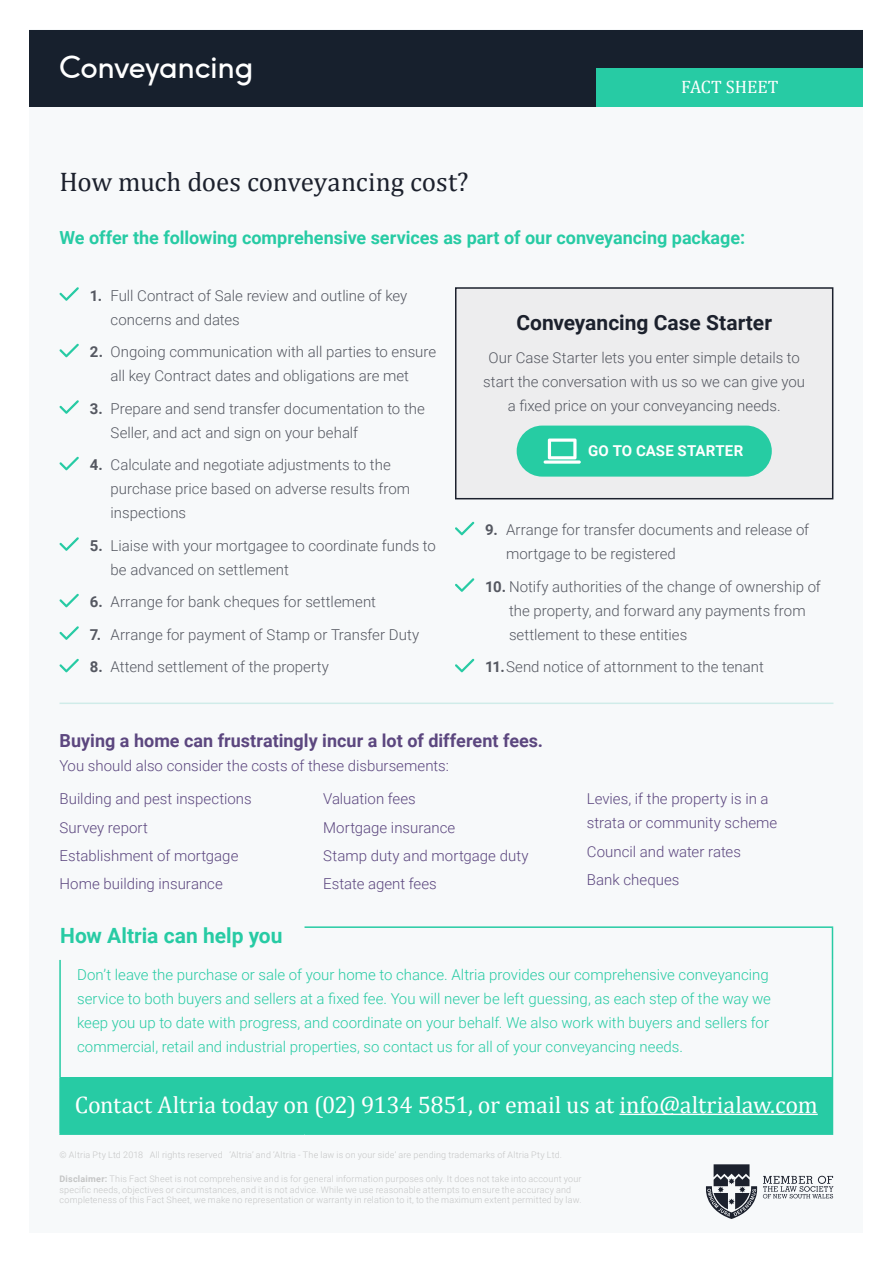
<style>
.page{position:relative;width:893px;height:1263px;background:#fff}
.page>*{position:absolute;margin:0;border:0;box-sizing:border-box;transform-origin:0 0}
.t1{font:30px "F37 Ginger";letter-spacing:-.015em;color:#fff}
.Body_Copy{font:27px "Cambria";letter-spacing:-.005em;color:#1c212d}
.Heading_-_Cambria{font:24px "Cambria";letter-spacing:-.01em;color:#fff}
.t2{font:700 21px "Roboto";color:#1c212d}
.t3{font:700 21px "Roboto";color:#27cba4}
.Body_Copy-2{font:700 18px "Roboto";color:#27cba4}
.Body_Copy-3{font:700 18px "Roboto";color:#5c477f}
.t4{font:18px "Cambria";color:#fff}
.Body_Copy-4{font:300 15px/24px "Roboto";color:#555861}
.Body_Copy-5{font:300 15px/24px "Roboto";color:#27cba4}
.Body_Copy-6{font:300 15px/24px "Roboto";color:#5c477f}
.Body_Copy-7{font:700 15px "Roboto";letter-spacing:.01em;color:#fff}
.Body_Copy-8{font:300 9px/10.8px "Roboto";letter-spacing:.02em;color:#c4c5c5}
.s1{font-weight:700}
</style>
<div class="page">
<div style="left:30px;top:30px;width:833px;height:1203px;background:#f7f9fa"></div>
<div style="left:30px;top:30px;width:833px;height:76px;background:#17202d"></div>
<div style="left:597px;top:68px;width:266px;height:38px;background:#27cba4"></div>
<svg style="left:705px;top:1164px;width:128px;height:55px"></svg>
<svg style="left:59px;top:287px;width:20px;height:14px"></svg>
<svg style="left:59px;top:344px;width:20px;height:13px"></svg>
<svg style="left:59px;top:400px;width:20px;height:14px"></svg>
<svg style="left:59px;top:457px;width:20px;height:13px"></svg>
<svg style="left:59px;top:537px;width:20px;height:14px"></svg>
<svg style="left:59px;top:594px;width:20px;height:13px"></svg>
<svg style="left:59px;top:626px;width:20px;height:14px"></svg>
<svg style="left:59px;top:659px;width:20px;height:13px"></svg>
<svg style="left:455px;top:522px;width:19px;height:13px"></svg>
<svg style="left:455px;top:578px;width:19px;height:14px"></svg>
<svg style="left:455px;top:659px;width:19px;height:13px"></svg>
<div style="left:60px;top:1077px;width:772px;height:57px;background:#27cba4"></div>
<hr style="left:305px;top:926px;width:528px;height:2px;background:#27cba4">
<hr style="left:832px;top:928px;width:1px;height:32px;background:#27cba4">
<hr style="left:832px;top:960px;width:1px;height:117px;background:#27cba4">
<hr style="left:832px;top:1077px;width:1px;height:56px;background:#27cba4">
<hr style="left:59px;top:960px;width:2px;height:117px;background:#27cba4">
<hr style="left:59px;top:1077px;width:2px;height:56px;background:#27cba4">
<hr style="left:59px;top:1133px;width:246px;height:2px;background:#27cba4">
<hr style="left:305px;top:1133px;width:528px;height:2px;background:#27cba4">
<hr style="left:619px;top:1114px;width:199px;height:1px;background:#fff">
<hr style="left:60px;top:702px;width:773px;height:2px;background:#d0ece9">
<div style="left:456px;top:288px;width:377px;height:211px;background:#ededee"></div>
<div style="left:455px;top:287px;width:378px;height:212px;border:2px solid #1c212d"></div>
<div style="left:517px;top:426px;width:255px;height:51px;background:#26cca3;border-radius:26px"></div>
<svg style="left:544px;top:460px;width:37px;height:4px"></svg>
<svg style="left:548px;top:438px;width:29px;height:21px"></svg>
<p class="t1" style="left:60px;top:48px;width:195px">Conveyancing</p>
<p class="t4" style="left:681px;top:76px;width:99px">FACT SHEET</p>
<p class="Body_Copy" style="left:60px;top:166px;width:410px">How much does conveyancing cost?</p>
<p class="Body_Copy-2" style="left:60px;top:225px;width:687px">We offer the following comprehensive services as part of our conveyancing package:</p>
<p class="Body_Copy-4" style="left:111px;top:283px;width:298px;text-indent:-21px"><span class="s1">1.</span> Full Contract of Sale review and outline of key concerns and dates</p>
<p class="Body_Copy-4" style="left:90px;top:339px;width:348px;text-align:center"><span class="s1">2.</span> Ongoing communication with all parties to ensure all key Contract dates and obligations are met</p>
<p class="Body_Copy-4" style="left:111px;top:396px;width:316px;text-indent:-21px"><span class="s1">3.</span> Prepare and send transfer documentation to the<br>Seller, and act and sign on your behalf</p>
<p class="Body_Copy-4" style="left:111px;top:452px;width:301px;text-indent:-21px"><span class="s1">4.</span> Calculate and negotiate adjustments to the purchase price based on adverse results from inspections</p>
<p class="Body_Copy-4" style="left:111px;top:533px;width:327px;text-indent:-21px"><span class="s1">5.</span> Liaise with your mortgagee to coordinate funds to be advanced on settlement</p>
<p class="Body_Copy-4" style="left:90px;top:589px;width:288px"><span class="s1">6.</span> Arrange for bank cheques for settlement</p>
<p class="Body_Copy-4" style="left:90px;top:622px;width:331px"><span class="s1">7.</span> Arrange for payment of Stamp or Transfer Duty</p>
<p class="Body_Copy-4" style="left:90px;top:654px;width:241px"><span class="s1">8.</span> Attend settlement of the property</p>
<p class="t2" style="left:516px;top:308px;width:257px">Conveyancing Case Starter</p>
<p class="Body_Copy-4" style="left:483px;top:345px;width:323px;text-align:center">Our Case Starter lets you enter simple details to start the conversation with us so we can give you a fixed price on your conveyancing needs.</p>
<p class="Body_Copy-7" style="left:588px;top:440px;width:156px">GO TO CASE STARTER</p>
<p class="Body_Copy-4" style="left:506px;top:517px;width:305px;text-indent:-21px"><span class="s1">9.</span> Arrange for transfer documents and release of mortgage to be registered</p>
<p class="Body_Copy-4" style="left:509px;top:574px;width:313px;text-indent:-24px"><span class="s1">10.</span> Notify authorities of the change of ownership of the property, and forward any payments from settlement to these entities</p>
<p class="Body_Copy-4" style="left:485px;top:654px;width:280px"><span class="s1">11.</span>Send notice of attornment to the tenant</p>
<p class="Body_Copy-3" style="left:60px;top:727px;width:485px">Buying a home can frustratingly incur a lot of different fees.</p>
<p class="Body_Copy-6" style="left:60px;top:753px;width:391px">You should also consider the costs of these disbursements:</p>
<p class="Body_Copy-6" style="left:60px;top:786px;width:194px">Building and pest inspections</p>
<p class="Body_Copy-6" style="left:60px;top:815px;width:90px">Survey report</p>
<p class="Body_Copy-6" style="left:60px;top:843px;width:180px">Establishment of mortgage</p>
<p class="Body_Copy-6" style="left:60px;top:871px;width:165px">Home building insurance</p>
<p class="Body_Copy-6" style="left:323px;top:786px;width:94px">Valuation fees</p>
<p class="Body_Copy-6" style="left:323px;top:815px;width:134px">Mortgage insurance</p>
<p class="Body_Copy-6" style="left:323px;top:843px;width:207px">Stamp duty and mortgage duty</p>
<p class="Body_Copy-6" style="left:323px;top:871px;width:115px">Estate agent fees</p>
<p class="Body_Copy-6" style="left:587px;top:786px;width:192px">Levies, if the property is in a strata or community scheme</p>
<p class="Body_Copy-6" style="left:587px;top:839px;width:156px">Council and water rates</p>
<p class="Body_Copy-6" style="left:587px;top:867px;width:94px">Bank cheques</p>
<p class="t3" style="left:60px;top:921px;width:224px">How Altria can help you</p>
<p class="Body_Copy-5" style="left:77px;top:962px;width:695px">Don’t leave the purchase or sale of your home to chance. Altria provides our comprehensive conveyancing service to both buyers and sellers at a fixed fee. You will never be left guessing, as each step of the way we keep you up to date with progress, and coordinate on your behalf. We also work with buyers and sellers for commercial, retail and industrial properties, so contact us for all of your conveyancing needs.</p>
<p class="Heading_-_Cambria" style="left:75px;top:1090px;width:744px">Contact Altria today on (02) 9134 5851, or email us at info@altrialaw.com</p>
<p class="Body_Copy-8" style="left:60px;top:1149px;width:504px">© Altria Pty Ltd 2018 All rights reserved ‘Altria’ and ‘Altria - The law is on your side’ are pending trademarks of Altria Pty Ltd.</p>
<p class="Body_Copy-8" style="left:60px;top:1173px;width:524px"><span class="s1">Disclaimer:</span> This Fact Sheet is not comprehensive and is for general information purposes only. It does not take into account your specific needs, objectives or circumstances, and it is not advice. While we use reasonable attempts to ensure the accuracy and completeness of this Fact Sheet, we make no representation or warranty in relation to it, to the maximum extent permitted by law.</p>
</div>
